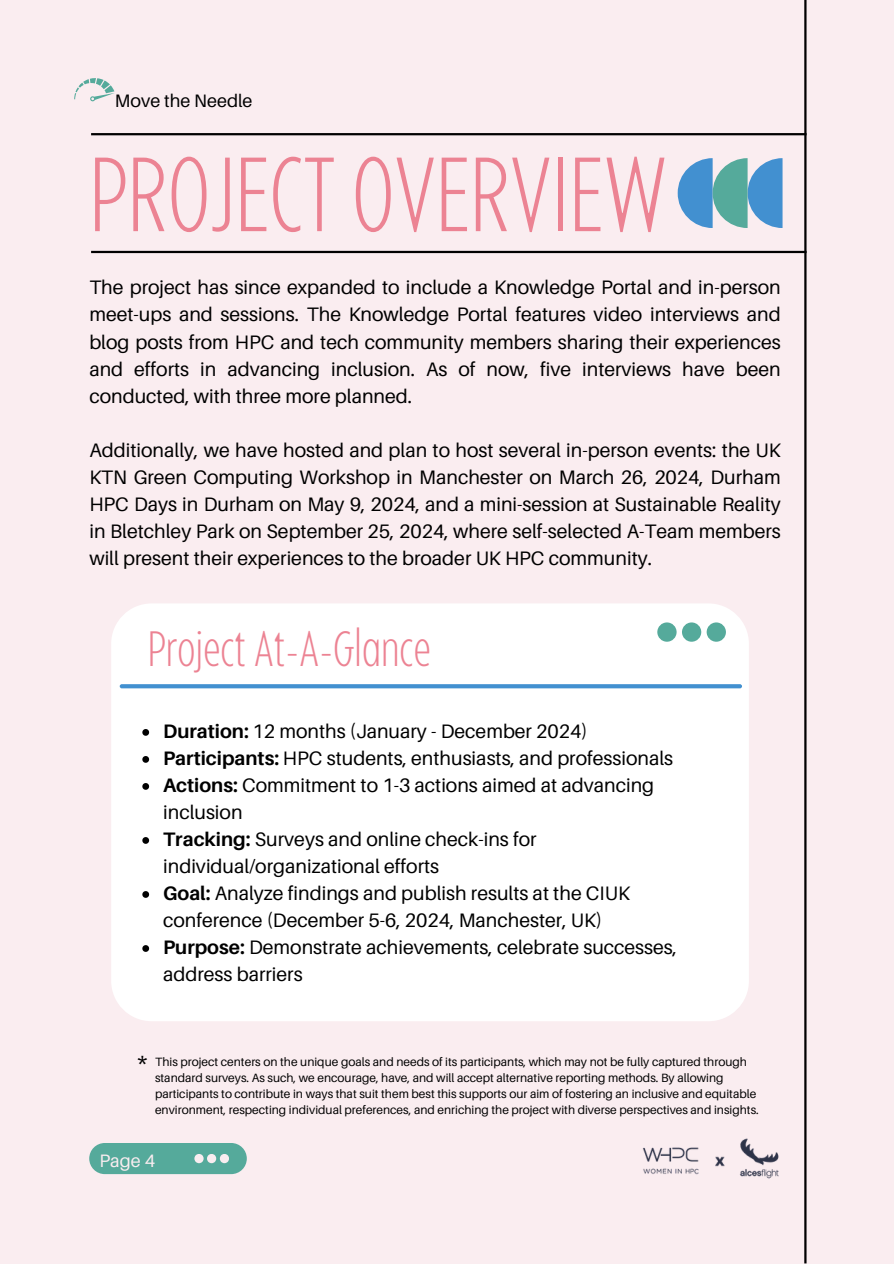
<style>
.page{position:relative;width:894px;height:1264px;background:#fff}
.page>*{position:absolute;margin:0;border:0;box-sizing:border-box;transform-origin:0 0}
.t1{font:200 condensed 105px "Balgin";color:#ec8393}
.t2{font:200 condensed 49.5px "Balgin";color:#ec8393}
.t3{font:22.5px "Canva Sans";color:#000}
.t4{font:19.5px/27px "Aileron";color:#000}
.t5{font:18px "Aileron";color:#000}
.t6{font:18px "Aileron";color:#faedf0}
.t7{font:12px/16px "Aileron";color:#000}
.s1{font-weight:700}
</style>
<div class="page">
<div style="left:0;top:0;width:893px;height:1263px;background:#faedf0"></div>
<hr style="left:804px;top:0;width:2px;height:1263px;background:#000">
<hr style="left:91px;top:251px;width:715px;height:2px;background:#000">
<hr style="left:91px;top:133px;width:715px;height:2px;background:#000">
<div style="left:89px;top:1142px;width:158px;height:32px;background:#55aa9b;border-radius:16px"></div>
<svg style="left:194px;top:1154px;width:35px;height:9px"></svg>
<svg style="left:677px;top:158px;width:105px;height:70px"></svg>
<svg style="left:74px;top:78px;width:41px;height:23px"></svg>
<div style="left:111px;top:603px;width:637px;height:418px;background:#fff;border-radius:40px"></div>
<svg style="left:120px;top:684px;width:621px;height:4px;background:#4994d1"></svg>
<div style="left:657px;top:622px;width:19px;height:19px;background:#55aa9b;border-radius:50%"></div>
<div style="left:681px;top:622px;width:20px;height:19px;background:#55aa9b;border-radius:50%"></div>
<div style="left:706px;top:622px;width:19px;height:19px;background:#55aa9b;border-radius:50%"></div>
<svg style="left:142px;top:729px;width:7px;height:6px"></svg>
<svg style="left:142px;top:756px;width:7px;height:6px"></svg>
<svg style="left:142px;top:783px;width:7px;height:6px"></svg>
<svg style="left:142px;top:837px;width:7px;height:6px"></svg>
<svg style="left:142px;top:891px;width:7px;height:6px"></svg>
<svg style="left:142px;top:945px;width:7px;height:6px"></svg>
<img style="left:642px;top:1138px;width:137px;height:41px">
<h3 class="t5" style="left:115px;top:90px;width:139px">Move the Needle</h3>
<p class="t1" style="left:89px;top:152px;width:579px">PROJECT OVERVIEW</p>
<h1 class="t4" style="left:89px;top:274px;width:692px;text-align:justify">The project has since expanded to include a Knowledge Portal and in-person meet-ups and sessions. The Knowledge Portal features video interviews and blog posts from HPC and tech community members sharing their experiences and efforts in advancing inclusion. As of now, five interviews have been conducted, with three more planned.</h1>
<p class="t4" style="left:89px;top:436px;width:692px;text-align:justify">Additionally, we have hosted and plan to host several in-person events: the UK KTN Green Computing Workshop in Manchester on March 26, 2024, Durham HPC Days in Durham on May 9, 2024, and a mini-session at Sustainable Reality in Bletchley Park on September 25, 2024, where self-selected A-Team members will present their experiences to the broader UK HPC community.</p>
<p class="t2" style="left:148px;top:628px;width:285px">Project At-A-Glance</p>
<h3 class="t4" style="left:163px;top:717px;width:426px"><span class="s1">Duration:</span> 12 months (January - December 2024)</h3>
<p class="t4" style="left:163px;top:744px;width:511px"><span class="s1">Participants:</span> HPC students, enthusiasts, and professionals</p>
<h2 class="t4" style="left:163px;top:771px;width:492px"><span class="s1">Actions:</span> Commitment to 1-3 actions aimed at advancing inclusion</h2>
<p class="t4" style="left:163px;top:825px;width:375px"><span class="s1">Tracking:</span> Surveys and online check-ins for individual/organizational efforts</p>
<p class="t4" style="left:163px;top:879px;width:468px"><span class="s1">Goal:</span> Analyze findings and publish results at the CIUK conference (December 5-6, 2024, Manchester, UK)</p>
<p class="t4" style="left:163px;top:933px;width:515px"><span class="s1">Purpose:</span> Demonstrate achievements, celebrate successes, address barriers</p>
<p class="t3" style="left:137px;top:1048px;width:12px">*</p>
<p class="t7" style="left:155px;top:1053px;width:605px">This project centers on the unique goals and needs of its participants, which may not be fully captured through standard surveys. As such, we encourage, have, and will accept alternative reporting methods. By allowing participants to contribute in ways that suit them best this supports our aim of fostering an inclusive and equitable environment, respecting individual preferences, and enriching the project with diverse perspectives and insights.</p>
<h3 class="t6" style="left:99px;top:1149px;width:57px">Page 4</h3>
</div>
